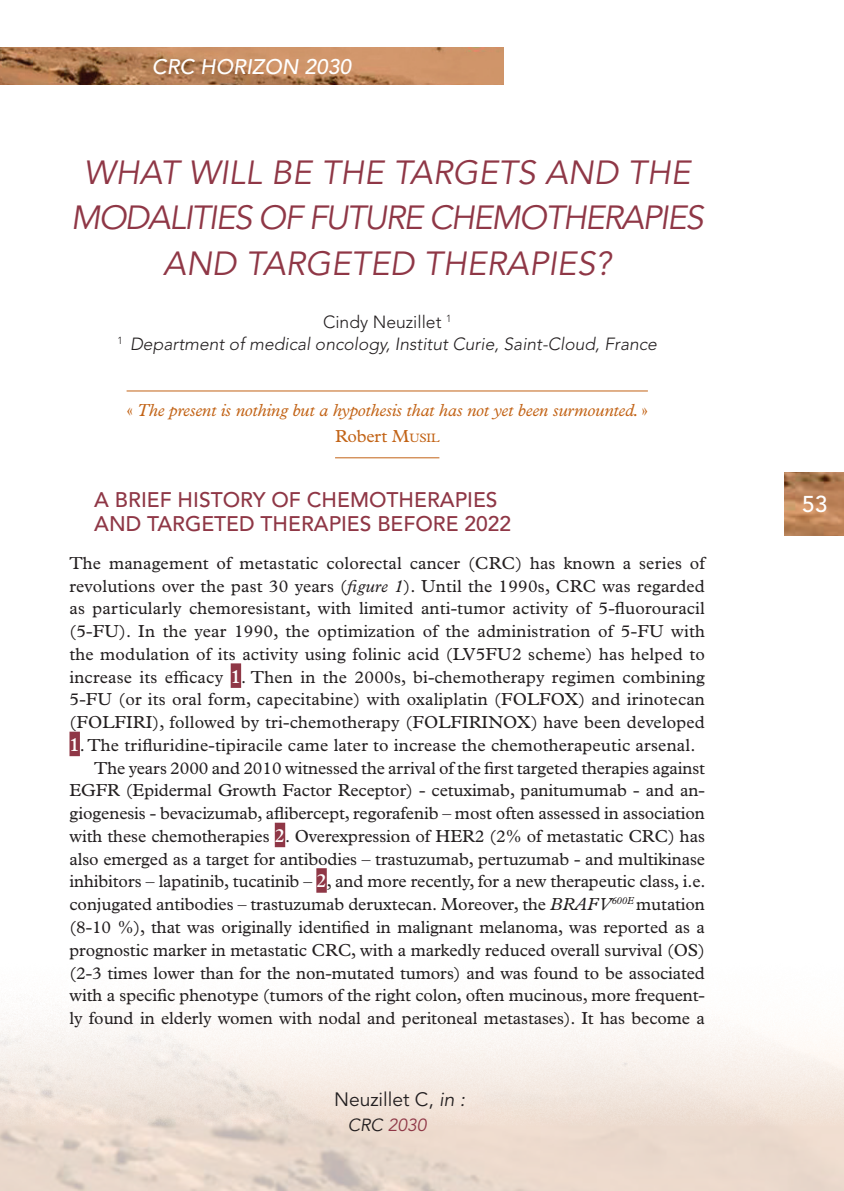
<style>
.page{position:relative;width:844px;height:1191px;background:#fff}
.page>*{position:absolute;margin:0;border:0;box-sizing:border-box;transform-origin:0 0}
.t1{font:italic 33.25px "Avenir LT Std";letter-spacing:-.05em;color:#8f3746}
.t2{font:500 22.75px "Avenir LT Std";color:#fff}
.t3{font:500 21px/24.5px "Avenir LT Std";color:#8f3746}
.t4{font:italic 500 21px "Avenir LT Std";color:#fff}
.t5{font:19.25px "Avenir LT Std";color:#231f20}
.t6{font:17.5px/22.8px "Plantin Std";letter-spacing:-.005em;color:#231f20;text-align:justify}
.t7{font:italic 300 17.5px/22.8px "Avenir LT Std";color:#231f20;text-align:center}
.t8{font:italic 17.5px/26.2px "Plantin Std";letter-spacing:-.01em;color:#c26316;text-align:center}
.t9{font:italic 17.5px "Avenir LT Std";color:#8f3746}
.s1{font-style:normal}
.s2{font-style:normal;font-size:12.25px}
.s3{font-style:italic}
.s4{font-weight:600;font-size:19.25px;color:#fff}
.s5{color:#231f20}
</style>
<div class="page">
<img style="left:1px;top:47px;width:502px;height:37px">
<img style="left:784px;top:472px;width:59px;height:63px">
<hr style="left:0;top:47px;width:1px;height:37px;background:#663015">
<hr style="left:126px;top:390px;width:521px;height:1px;background:#c26316">
<hr style="left:335px;top:457px;width:104px;height:1px;background:#c26316">
<div style="left:231px;top:663px;width:10px;height:25px;background:#8f3746"></div>
<div style="left:69px;top:731px;width:11px;height:25px;background:#8f3746"></div>
<div style="left:275px;top:822px;width:10px;height:25px;background:#8f3746"></div>
<div style="left:316px;top:868px;width:11px;height:24px;background:#8f3746"></div>
<p class="t4" style="left:152px;top:54px;width:201px">CRC HORIZON 2030</p>
<h1 class="t1" style="left:84px;top:153px;width:25px">WHAT</h1>
<h1 class="t1" style="left:188px;top:153px;width:19px">WILL</h1>
<h1 class="t1" style="left:271px;top:153px;width:72px">BE THE</h1>
<h1 class="t1" style="left:393px;top:153px;width:81px">TA RGETS</h1>
<h1 class="t1" style="left:545px;top:153px;width:26px">AND</h1>
<h1 class="t1" style="left:627px;top:153px;width:22px">THE</h1>
<h1 class="t1" style="left:71px;top:199px;width:19px">MODALITIES</h1>
<h1 class="t1" style="left:258px;top:199px;width:216px">OF FUTURE CHEMOTHE</h1>
<h1 class="t1" style="left:603px;top:199px;width:72px">RAPIES</h1>
<h1 class="t1" style="left:163px;top:244px;width:26px">AND</h1>
<h1 class="t1" style="left:246px;top:244px;width:82px">TA RGETED</h1>
<h1 class="t1" style="left:423px;top:244px;width:22px">THE</h1>
<h1 class="t1" style="left:486px;top:244px;width:126px">RAPIES?</h1>
<p class="t7" style="left:117px;top:310px;width:541px"><span class="s1">Cindy Neuzillet</span> <sup>1<br>1</sup> Department of medical oncology, Institut Curie, Saint-Cloud, France</p>
<p class="t8" style="left:127px;top:397px;width:522px"><span class="s1">«</span> The present is nothing but a hypothesis that has not yet been surmounted. <span class="s1">»<br>Robert</span> <span class="s1">M</span><span class="s2">usil</span></p>
<p class="t3" style="left:94px;top:488px;width:418px">A BRIEF HISTORY OF CHEMOTHERAPIES<br>AND TARGETED THERAPIES BEFORE 2022</p>
<p class="t6" style="left:69px;top:552px;width:637px">The management of metastatic colorectal cancer (CRC) has known a series of revolutions over the past 30 years (<span class="s3">figure 1</span>). Until the 1990s, CRC was regarded as particularly chemoresistant, with limited anti-tumor activity of 5-fluorouracil (5-FU). In the year 1990, the optimization of the administration of 5-FU with the modulation of its activity using folinic acid (LV5FU2 scheme) has helped to increase its efficacy <span class="s4">1</span>. Then in the 2000s, bi-chemotherapy regimen combining 5-FU (or its oral form, capecitabine) with oxaliplatin (FOLFOX) and irinotecan (FOLFIRI), followed by tri-chemotherapy (FOLFIRINOX) have been developed</p>
<p class="t6" style="left:69px;top:734px;width:627px"><span class="s4">1</span>. The trifluridine-tipiracile came later to increase the chemotherapeutic arsenal.</p>
<p class="t6" style="left:94px;top:756px;width:612px">The years 2000 and 2010 witnessed the arrival of the first targeted therapies against</p>
<p class="t6" style="left:69px;top:779px;width:636px">EGFR (Epidermal Growth Factor Receptor) - cetuximab, panitumumab - and an-</p>
<p class="t6" style="left:69px;top:802px;width:637px">giogenesis - bevacizumab, aflibercept, regorafenib – most often assessed in association</p>
<p class="t6" style="left:69px;top:825px;width:636px">with these chemotherapies <span class="s4">2</span>. Overexpression of HER2 (2% of metastatic CRC) has</p>
<p class="t6" style="left:69px;top:847px;width:637px">also emerged as a target for antibodies – trastuzumab, pertuzumab - and multikinase</p>
<p class="t6" style="left:69px;top:870px;width:637px">inhibitors – lapatinib, tucatinib – <span class="s4">2</span>, and more recently, for a new therapeutic class, i.e.</p>
<p class="t6" style="left:69px;top:893px;width:636px">conjugated antibodies – trastuzumab deruxtecan. Moreover, the <span class="s3">BRAF V</span><sup>600E</sup> mutation</p>
<p class="t6" style="left:69px;top:916px;width:636px">(8-10 %), that was originally identified in malignant melanoma, was reported as a</p>
<p class="t6" style="left:69px;top:938px;width:637px">prognostic marker in metastatic CRC, with a markedly reduced overall survival (OS)</p>
<p class="t6" style="left:69px;top:961px;width:637px">(2-3 times lower than for the non-mutated tumors) and was found to be associated</p>
<p class="t6" style="left:69px;top:984px;width:637px">with a specific phenotype (tumors of the right colon, often mucinous, more frequent-</p>
<p class="t6" style="left:69px;top:1007px;width:636px">ly found in elderly women with nodal and peritoneal metastases). It has become a</p>
<p class="t5" style="left:334px;top:1088px;width:133px">Neuzillet C, <span class="s3">in :</span></p>
<p class="t9" style="left:348px;top:1114px;width:80px"><span class="s5">CRC</span> 2030</p>
<h2 class="t2" style="left:801px;top:491px;width:27px">53</h2>
</div>
